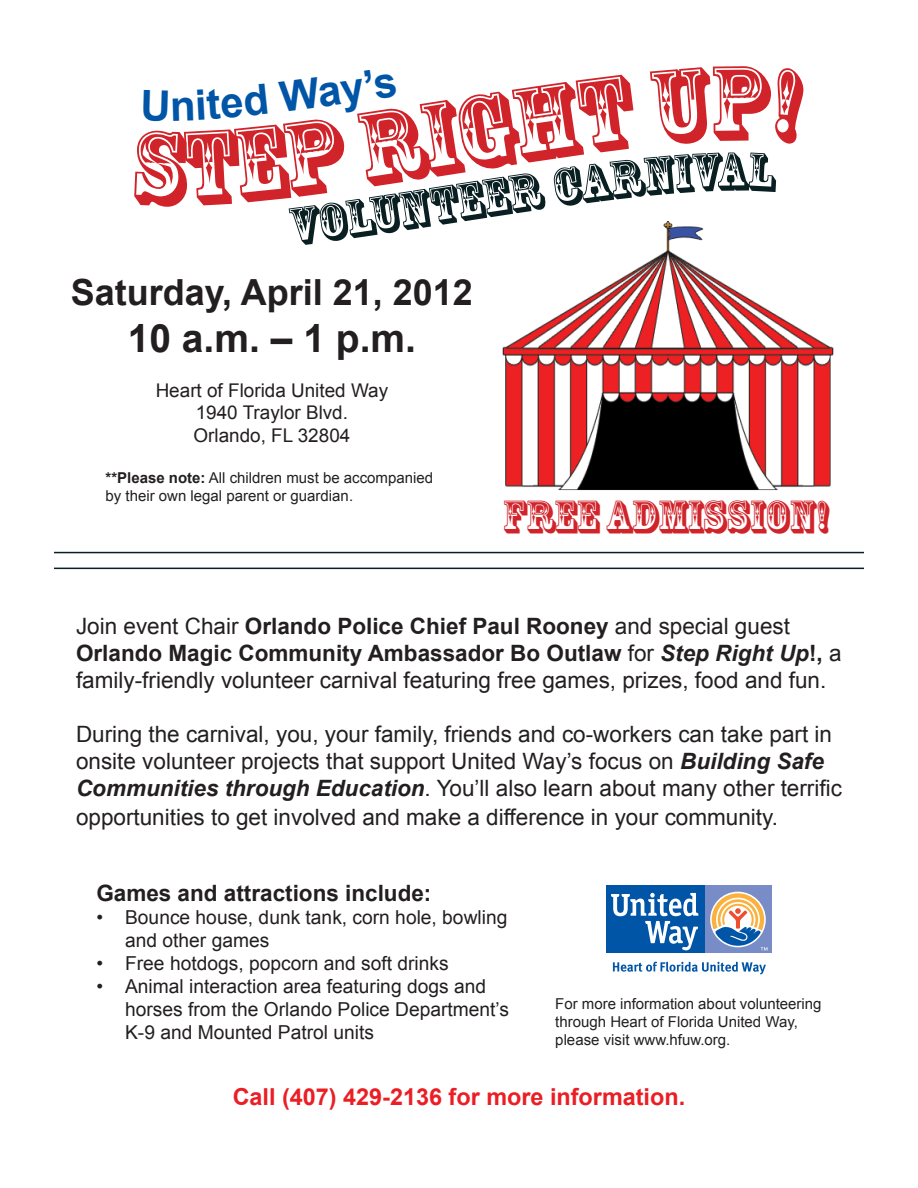
<style>
.page{position:relative;width:918px;height:1188px;background:#fff}
.page>*{position:absolute;margin:0;border:0;box-sizing:border-box;transform-origin:0 0}
.t1{font:50.85px "Rosewood Std";color:#091f22}
.t2{font:43.65px "Rosewood Std";color:#d1232a}
.t3{font:700 39px "Arial";color:#231f20}
.t4{font:700 36px "Arial";color:#231f20}
.t5{font:700 23.4px "Arial";color:#ea1e24}
.t6{font:22.5px/27px "Arial";color:#231f20}
.t7{font:700 22.5px "Arial";color:#231f20}
.t8{font:19.2px/23.1px "Arial";color:#231f20}
.t9{font:18.9px "Arial";color:#231f20}
.t10{font:15px/18px "Arial";color:#231f20}
.s1{font-weight:700}
.s2{font-weight:700;font-style:italic}
</style>
<div class="page">
<hr style="left:54px;top:552px;width:810px;height:1px;background:#091f22">
<hr style="left:54px;top:568px;width:810px;height:1px;background:#091f22">
<img style="left:503px;top:246px;width:331px;height:244px">
<div style="left:704px;top:885px;width:68px;height:70px;background:#788dc7"></div>
<div style="left:606px;top:885px;width:98px;height:70px;background:#0155a7"></div>
<svg style="left:712px;top:893px;width:55px;height:57px"></svg>
<svg style="left:611px;top:893px;width:87px;height:57px"></svg>
<div style="left:605px;top:954px;width:168px;height:25px;background:#fff"></div>
<svg style="left:613px;top:962px;width:153px;height:12px"></svg>
<svg style="left:663px;top:221px;width:41px;height:25px"></svg>
<p class="t1" style="left:365px;top:187px;width:142px;rotate:-9deg">UNTEE</p>
<p class="t4" style="left:71px;top:269px;width:404px">Saturday, April 21, 2012</p>
<p class="t3" style="left:128px;top:313px;width:290px">10 a.m. – 1 p.m.</p>
<p class="t9" style="left:156px;top:378px;width:234px">Heart of Florida United Way</p>
<p class="t9" style="left:196px;top:400px;width:154px">1940 Traylor Blvd.</p>
<p class="t9" style="left:193px;top:423px;width:158px">Orlando, FL 32804</p>
<p class="t10" style="left:106px;top:469px;width:329px"><span class="s1">**Please note:</span> All children must be accompanied by their own legal parent or guardian.</p>
<p class="t2" style="left:503px;top:491px;width:327px">FREE ADMISSION!</p>
<p class="t6" style="left:76px;top:613px;width:767px">Join event Chair <span class="s1">Orlando Police Chief Paul Rooney</span> and special guest<br><span class="s1">Orlando Magic Community Ambassador Bo Outlaw</span> for <span class="s2">Step Right Up</span><span class="s1">!,</span> a family-friendly volunteer carnival featuring free games, prizes, food and fun.</p>
<p class="t6" style="left:76px;top:721px;width:758px">During the carnival, you, your family, friends and co-workers can take part in</p>
<p class="t6" style="left:76px;top:748px;width:749px">onsite volunteer projects that support United Way’s focus on <span class="s2">Building Safe</span></p>
<p class="t6" style="left:76px;top:774px;width:767px;line-height:28.8px"><span class="s2">Communities through Education</span>. You’ll also learn about many other terrific opportunities to get involved and make a difference in your community.</p>
<p class="t7" style="left:96px;top:878px;width:337px">Games and attractions include:</p>
<p class="t8" style="left:125px;top:906px;width:384px;text-indent:-29px">• Bounce house, dunk tank, corn hole, bowling and other games</p>
<p class="t8" style="left:96px;top:952px;width:354px">• Free hotdogs, popcorn and soft drinks</p>
<p class="t8" style="left:125px;top:975px;width:385px;text-indent:-29px">• Animal interaction area featuring dogs and horses from the Orlando Police Department’s<br>K-9 and Mounted Patrol units</p>
<p class="t10" style="left:555px;top:994px;width:268px">For more information about volunteering through Heart of Florida United Way,</p>
<p class="t10" style="left:555px;top:1030px;width:177px">please visit www.hfuw.org.</p>
<p class="t5" style="left:233px;top:1082px;width:454px">Call (407) 429-2136 for more information.</p>
</div>
